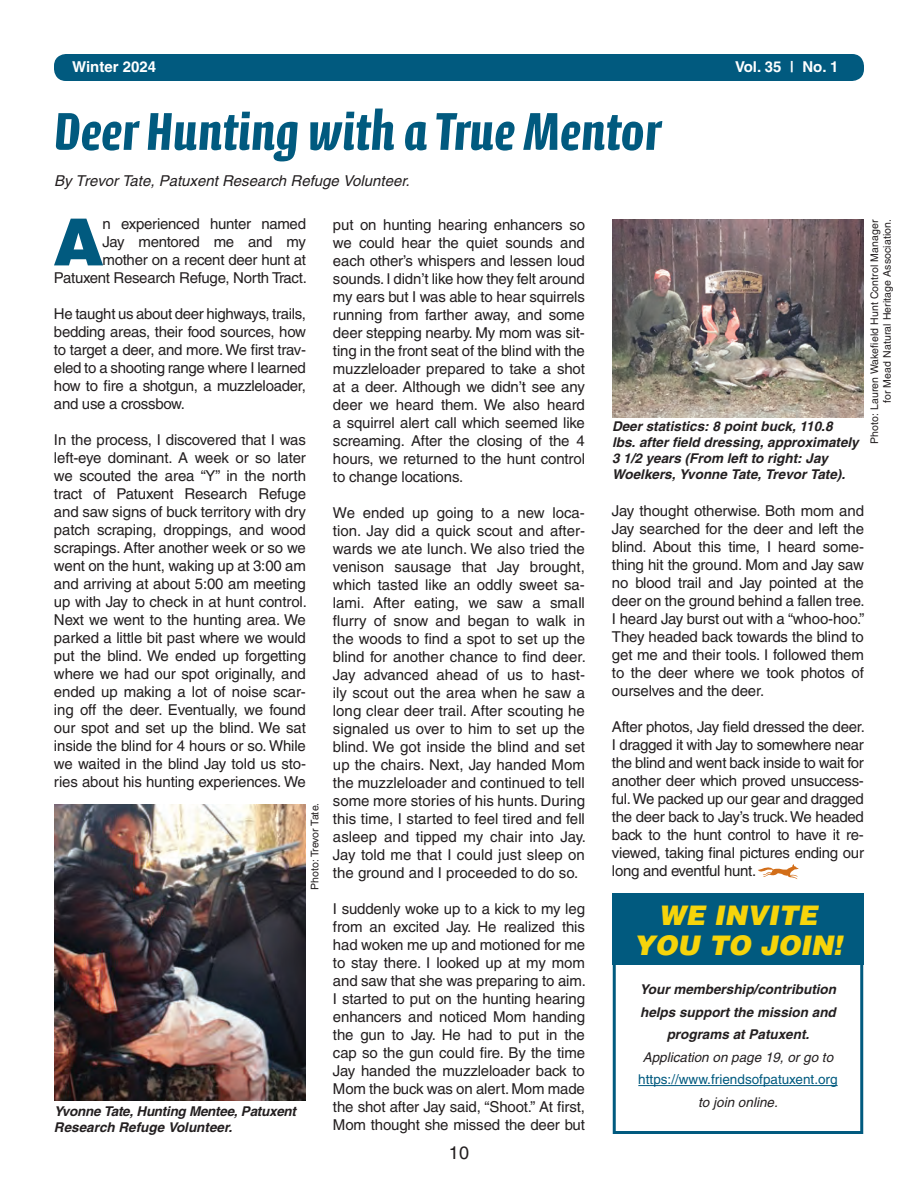
<style>
.page{position:relative;width:918px;height:1188px;background:#fff}
.page>*{position:absolute;margin:0;border:0;box-sizing:border-box;transform-origin:0 0}
.t1{font:900 64.95px "Helvetica";color:#015a7f}
.t2{font:700 54px "Calcite Pro";color:#015a7f}
.t3{font:italic 900 27px/30px "Helvetica";color:#f6d40b;text-align:center}
.t4{font:18px "Helvetica";color:#231f20}
.t5{font:15px/18px "Helvetica";letter-spacing:-.01em;color:#231f20;text-align:justify}
.t6{font:italic 15px "Helvetica";color:#231f20}
.t7{font:700 15px "Helvetica";color:#fff}
.t8{font:italic 700 13.5px/16.2px "Helvetica";color:#231f20;text-align:center}
.t9{font:italic 700 13.5px/16.2px "Helvetica";letter-spacing:-.02em;color:#231f20}
.t10{font:italic 13.5px "Helvetica";color:#231f20}
.t11{font:13.5px "Helvetica";color:#015a7f}
.t12{font:10.5px/12.6px "Helvetica";letter-spacing:.01em;color:#231f20;text-align:right}
</style>
<div class="page">
<div style="left:54px;top:54px;width:810px;height:27px;background:#015a7f;border-radius:12px"></div>
<hr style="left:638px;top:1085px;width:200px;height:1px;background:#015a7f">
<div style="left:613px;top:957px;width:250px;height:177px;border:3px solid #015a7f"></div>
<div style="left:612px;top:893px;width:252px;height:72px;background:#015a7f"></div>
<img style="left:54px;top:805px;width:252px;height:296px">
<img style="left:612px;top:220px;width:252px;height:197px">
<svg style="left:758px;top:864px;width:41px;height:15px"></svg>
<p class="t7" style="left:72px;top:58px;width:86px">Winter 2024</p>
<p class="t7" style="left:735px;top:58px;width:105px">Vol. 35 | No. 1</p>
<h2 class="t2" style="left:54px;top:100px;width:608px">Deer Hunting with a True Mentor</h2>
<p class="t6" style="left:54px;top:172px;width:357px">By Trevor Tate, Patuxent Research Refuge Volunteer.</p>
<h1 class="t1" style="left:53px;top:200px;width:52px">A</h1>
<p class="t5" style="left:54px;top:215px;width:254px;text-align:right">n experienced hunter named<br>Jay mentored me and my<br>mother on a recent deer hunt at<br>Patuxent Research Refuge, North Tract.</p>
<p class="t5" style="left:54px;top:305px;width:254px">He taught us about deer highways, trails, bedding areas, their food sources, how to target a deer, and more. We first trav&shy;eled to a shooting range where I learned how to fire a shotgun, a muzzleloader, and use a crossbow.</p>
<p class="t5" style="left:54px;top:431px;width:254px">In the process, I discovered that I was left-eye dominant. A week or so later we scouted the area “Y” in the north tract of Patuxent Research Refuge and saw signs of buck territory with dry patch scraping, droppings, and wood scrapings. After another week or so we went on the hunt, waking up at 3:00 am and arriving at about 5:00 am meeting up with Jay to check in at hunt control.<br>Next we went to the hunting area. We parked a little bit past where we would put the blind. We ended up forgetting where we had our spot originally, and ended up making a lot of noise scar&shy;ing off the deer. Eventually, we found our spot and set up the blind. We sat inside the blind for 4 hours or so. While we waited in the blind Jay told us sto&shy;ries about his hunting experiences. We</p>
<p class="t5" style="left:333px;top:215px;width:254px">put on hunting hearing enhancers so we could hear the quiet sounds and each other’s whispers and lessen loud sounds. I didn’t like how they felt around my ears but I was able to hear squirrels running from farther away, and some deer stepping nearby. My mom was sit&shy;ting in the front seat of the blind with the muzzleloader prepared to take a shot at a deer. Although we didn’t see any deer we heard them. We also heard a squirrel alert call which seemed like screaming. After the closing of the 4 hours, we returned to the hunt control to change locations.</p>
<p class="t5" style="left:333px;top:503px;width:254px">We ended up going to a new loca&shy;tion. Jay did a quick scout and after&shy;wards we ate lunch. We also tried the venison sausage that Jay brought, which tasted like an oddly sweet sa&shy;lami. After eating, we saw a small flurry of snow and began to walk in the woods to find a spot to set up the blind for another chance to find deer.<br>Jay advanced ahead of us to hast&shy;ily scout out the area when he saw a long clear deer trail. After scouting he signaled us over to him to set up the blind. We got inside the blind and set up the chairs. Next, Jay handed Mom the muzzleloader and continued to tell some more stories of his hunts. During this time, I started to feel tired and fell asleep and tipped my chair into Jay.<br>Jay told me that I could just sleep on the ground and I proceeded to do so.</p>
<p class="t5" style="left:333px;top:899px;width:254px">I suddenly woke up to a kick to my leg from an excited Jay. He realized this had woken me up and motioned for me to stay there. I looked up at my mom and saw that she was preparing to aim.<br>I started to put on the hunting hearing enhancers and noticed Mom handing the gun to Jay. He had to put in the cap so the gun could fire. By the time Jay handed the muzzleloader back to Mom the buck was on alert. Mom made the shot after Jay said, “Shoot.” At first, Mom thought she missed the deer but</p>
<p class="t12" style="left:868px;top:444px;width:226px;rotate:-90deg">Photo: Lauren Wakefield Hunt Control Manager for Mead Natural Heritage Association.</p>
<p class="t8" style="left:612px;top:418px;width:248px;text-align:left">Deer statistics: 8 point buck, 110.8 lbs. after field dressing, approximately 3 1/2 years (From left to right: Jay Woelkers, Yvonne Tate, Trevor Tate).</p>
<p class="t5" style="left:612px;top:501px;width:254px">Jay thought otherwise. Both mom and Jay searched for the deer and left the blind. About this time, I heard some&shy;thing hit the ground. Mom and Jay saw no blood trail and Jay pointed at the deer on the ground behind a fallen tree.<br>I heard Jay burst out with a “whoo-hoo.” They headed back towards the blind to get me and their tools. I followed them to the deer where we took photos of ourselves and the deer.</p>
<p class="t5" style="left:612px;top:717px;width:254px">After photos, Jay field dressed the deer.<br>I dragged it with Jay to somewhere near the blind and went back inside to wait for another deer which proved unsuccess&shy;ful. We packed up our gear and dragged the deer back to Jay’s truck. We headed back to the hunt control to have it re&shy;viewed, taking final pictures ending our long and eventful hunt.</p>
<p class="t12" style="left:308px;top:890px;width:89px;rotate:-90deg">Photo: Trevor Tate.</p>
<h3 class="t3" style="left:634px;top:899px;width:210px">WE INVI TE<br>YOU TO JOIN!</h3>
<p class="t8" style="left:640px;top:978px;width:198px;line-height:22.5px">Your membership/contribution helps support the mission and programs at Patuxent.</p>
<p class="t10" style="left:643px;top:1049px;width:192px">Application on page 19, or go to</p>
<p class="t11" style="left:638px;top:1072px;width:201px">https://www.friendsofpatuxent.org</p>
<p class="t10" style="left:698px;top:1094px;width:81px">to join online.</p>
<p class="t9" style="left:54px;top:1103px;width:244px">Yvonne Tate, Hunting Mentee, Patuxent<br>Research Refuge Volunteer.</p>
<p class="t4" style="left:449px;top:1142px;width:22px">10</p>
</div>
